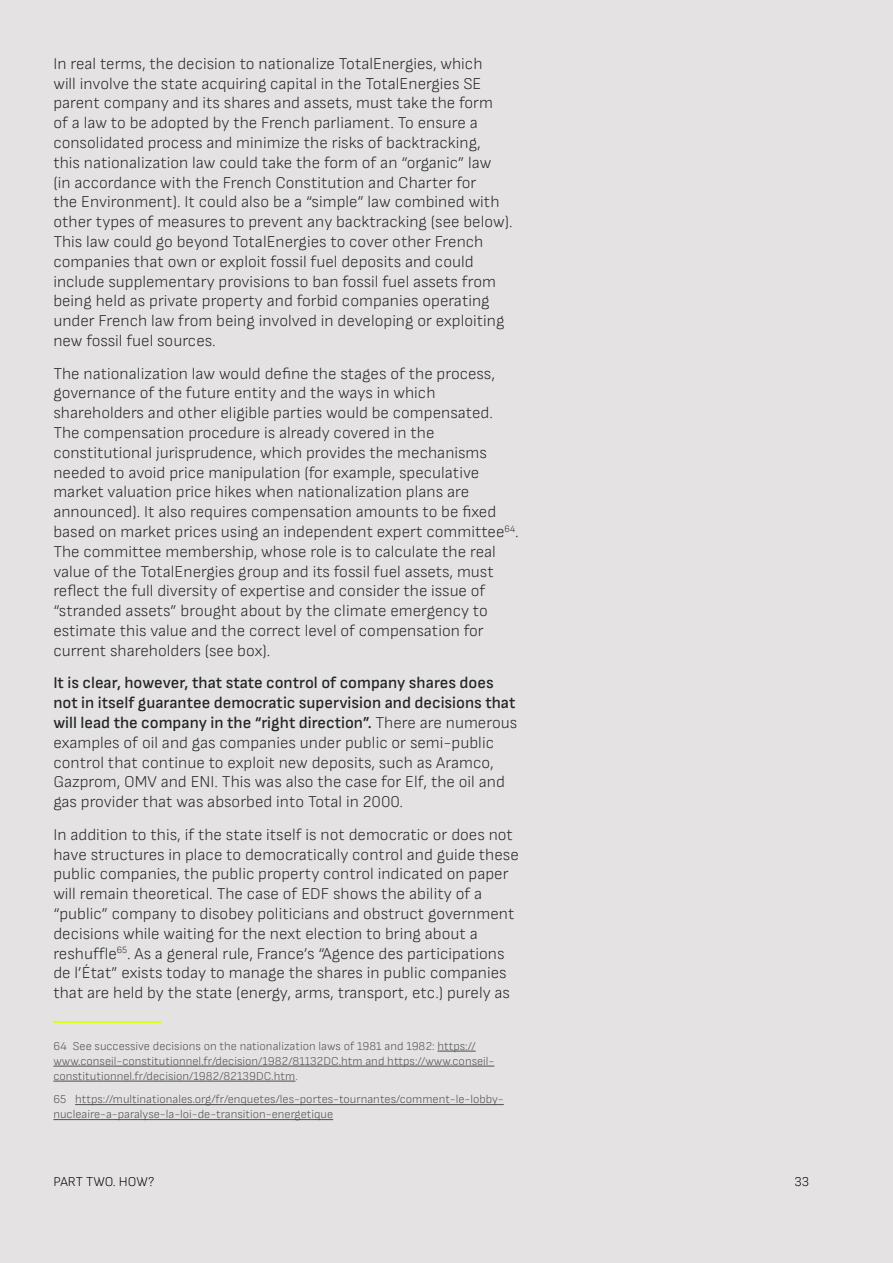
<style>
.page{position:relative;width:893px;height:1263px;background:#e4e2e2}
.page>*{position:absolute;margin:0;border:0;box-sizing:border-box;transform-origin:0 0}
.t1{font:300 16.5px/19.8px "Sofia Sans";color:#222425}
.t2{font:300 13.5px "Sofia Sans";letter-spacing:-.005em;color:#000}
.t3{font:300 12px/15px "Sofia Sans";color:#4c4e4f}
.s1{font-weight:500}
</style>
<div class="page">
<hr style="left:0;top:0;width:1px;height:1263px;background:#303638">
<hr style="left:53px;top:1021px;width:108px;height:2px;background:#daff00">
<hr style="left:437px;top:1051px;width:39px;height:1px;background:#4c4e4f">
<hr style="left:53px;top:1066px;width:441px;height:1px;background:#4c4e4f">
<hr style="left:53px;top:1081px;width:242px;height:1px;background:#4c4e4f">
<hr style="left:75px;top:1104px;width:429px;height:1px;background:#4c4e4f">
<hr style="left:53px;top:1119px;width:280px;height:1px;background:#4c4e4f">
<p class="t1" style="left:53px;top:53px;width:461px">In real terms, the decision to nationalize TotalEnergies, which<br>will involve the state acquiring capital in the TotalEnergies SE parent company and its shares and assets, must take the form<br>of a law to be adopted by the French parliament. To ensure a consolidated process and minimize the risks of backtracking,<br>this nationalization law could take the form of an “organic” law (in accordance with the French Constitution and Charter for<br>the Environment). It could also be a “simple” law combined with other types of measures to prevent any backtracking (see below).<br>This law could go beyond TotalEnergies to cover other French companies that own or exploit fossil fuel deposits and could include supplementary provisions to ban fossil fuel assets from being held as private property and forbid companies operating under French law from being involved in developing or exploiting new fossil fuel sources.</p>
<p class="t1" style="left:53px;top:363px;width:467px">The nationalization law would define the stages of the process, governance of the future entity and the ways in which shareholders and other eligible parties would be compensated.<br>The compensation procedure is already covered in the constitutional jurisprudence, which provides the mechanisms needed to avoid price manipulation (for example, speculative market valuation price hikes when nationalization plans are announced). It also requires compensation amounts to be fixed based on market prices using an independent expert committee<sup>64</sup>.<br>The committee membership, whose role is to calculate the real value of the TotalEnergies group and its fossil fuel assets, must reflect the full diversity of expertise and consider the issue of “stranded assets” brought about by the climate emergency to estimate this value and the correct level of compensation for current shareholders (see box).</p>
<p class="t1" style="left:53px;top:673px;width:465px"><span class="s1">It is clear, however, that state control of company shares does not in itself guarantee democratic supervision and decisions that will lead the company in the “right direction”.</span> There are numerous examples of oil and gas companies under public or semi-public control that continue to exploit new deposits, such as Aramco, Gazprom, OMV and ENI. This was also the case for Elf, the oil and gas provider that was absorbed into Total in 2000.</p>
<p class="t1" style="left:53px;top:824px;width:467px">In addition to this, if the state itself is not democratic or does not have structures in place to democratically control and guide these public companies, the public property control indicated on paper will remain theoretical. The case of EDF shows the ability of a “public” company to disobey politicians and obstruct government decisions while waiting for the next election to bring about a reshuffle<sup>65</sup>. As a general rule, France’s “Agence des participations de l’État” exists today to manage the shares in public companies that are held by the state (energy, arms, transport, etc.) purely as</p>
<p class="t3" style="left:53px;top:1038px;width:443px">64 See successive decisions on the nationalization laws of 1981 and 1982: https:// www.conseil-constitutionnel.fr/decision/1982/81132DC.htm and https://www.conseil&shy;constitutionnel.fr/decision/1982/82139DC.htm.</p>
<p class="t3" style="left:53px;top:1092px;width:452px">65 https://multinationales.org/fr/enquetes/les-portes-tournantes/comment-le-lobby&shy;nucleaire-a-paralyse-la-loi-de-transition-energetique</p>
<p class="t2" style="left:53px;top:1174px;width:102px">PART TWO. HOW?</p>
<p class="t2" style="left:794px;top:1174px;width:16px">33</p>
</div>
